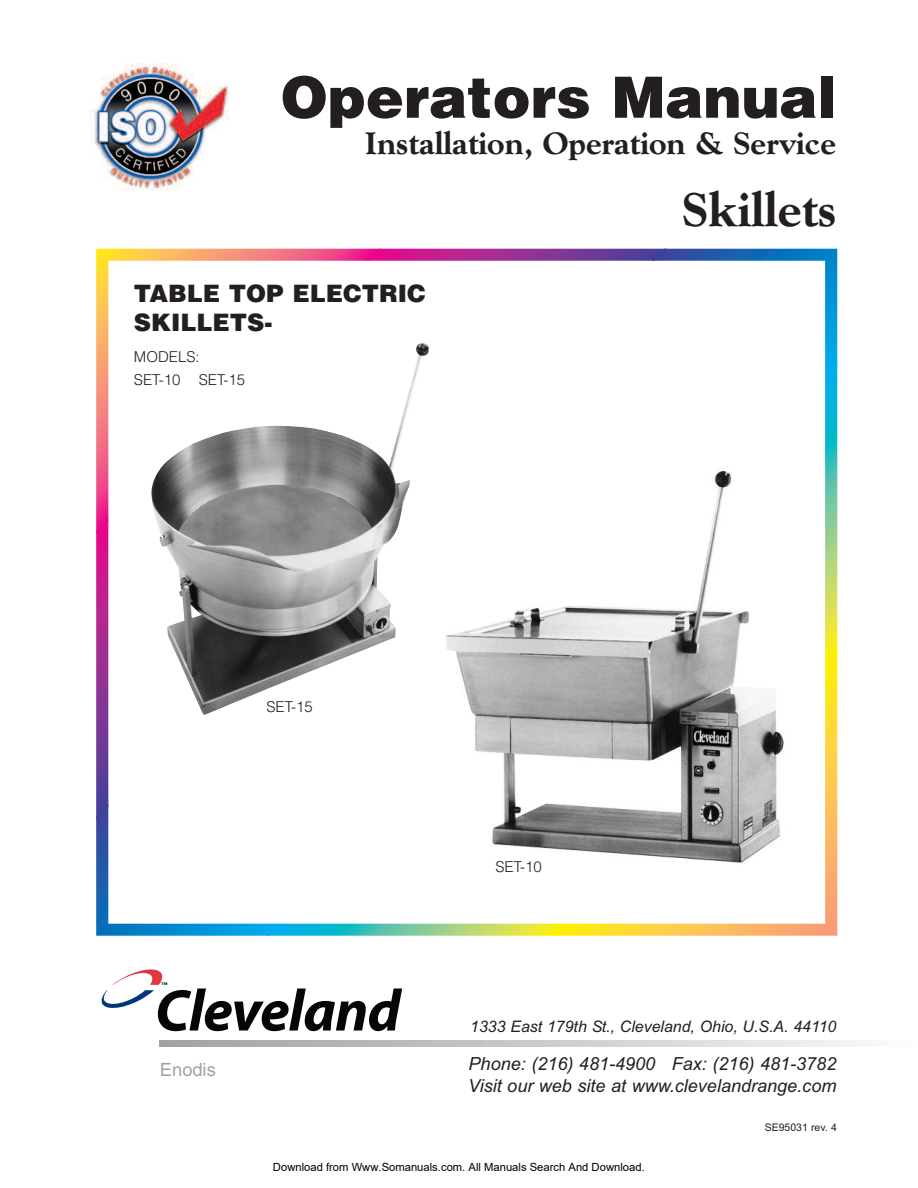
<style>
.page{position:relative;width:918px;height:1188px;background:#fff}
.page>*{position:absolute;margin:0;border:0;box-sizing:border-box;transform-origin:0 0}
.t1{font:italic 700 59.1px "Myriad Pro";letter-spacing:-.02em;color:#050504}
.t2{font:900 57px "Helvetica";color:#231f20}
.t3{font:800 48px "Goudy";color:#231f20}
.t4{font:800 31.5px "Goudy";color:#231f20}
.t5{font:900 24px/28.8px "Helvetica";color:#231f20}
.t6{font:18.3px "Helvetica";color:#9fa3a6}
.t7{font:italic 18px/21.6px "Arial";color:#231f20}
.t8{font:italic 15.9px "Arial";color:#231f20}
.t9{font:300 15px/22.5px "Helvetica";color:#231f20}
.t10{font:11.25px "Arial";color:#000}
.t11{font:10.5px "Arial";color:#231f20}
.t12{font:700 6.45px "Helvetica";color:#231f20}
</style>
<div class="page">
<svg style="left:96px;top:249px;width:741px;height:687px"></svg>
<img style="left:91px;top:63px;width:138px;height:127px">
<svg style="left:101px;top:969px;width:62px;height:39px"></svg>
<svg style="left:160px;top:1041px;width:700px;height:5px;background:#c7c9cb"></svg>
<img style="left:151px;top:343px;width:278px;height:372px">
<div style="left:439px;top:439px;width:368px;height:468px;background:#fff"></div>
<img style="left:446px;top:471px;width:338px;height:392px">
<div style="left:265px;top:699px;width:63px;height:21px;background:#fff"></div>
<div style="left:480px;top:860px;width:63px;height:20px;background:#fff"></div>
<h2 class="t2" style="left:280px;top:77px;width:558px">Operators Manual</h2>
<h3 class="t4" style="left:365px;top:130px;width:473px">Installation, Operation &amp; Service</h3>
<h3 class="t3" style="left:682px;top:190px;width:156px">Skillets</h3>
<h3 class="t5" style="left:134px;top:281px;width:293px">TABLE TOP ELECTRIC<br>SKILLETS-</h3>
<p class="t9" style="left:134px;top:347px;width:113px">MODELS:<br>SET-10 SET-15</p>
<p class="t9" style="left:266px;top:696px;width:48px">SET-15</p>
<p class="t12" style="left:161px;top:983px;width:8px">™</p>
<h1 class="t1" style="left:155px;top:989px;width:247px">Cleveland</h1>
<p class="t6" style="left:160px;top:1063px;width:57px">Enodis</p>
<p class="t9" style="left:495px;top:857px;width:48px">SET-10</p>
<p class="t8" style="left:470px;top:1017px;width:368px">1333 East 179th St., Cleveland, Ohio, U.S.A. 44110</p>
<p class="t7" style="left:468px;top:1053px;width:370px">Phone: (216) 481-4900 Fax: (216) 481-3782<br>Visit our web site at www.clevelandrange.com</p>
<p class="t11" style="left:765px;top:1121px;width:74px">SE95031 rev. 4</p>
<p class="t10" style="left:273px;top:1160px;width:373px">Download from Www.Somanuals.com. All Manuals Search And Download.</p>
</div>
